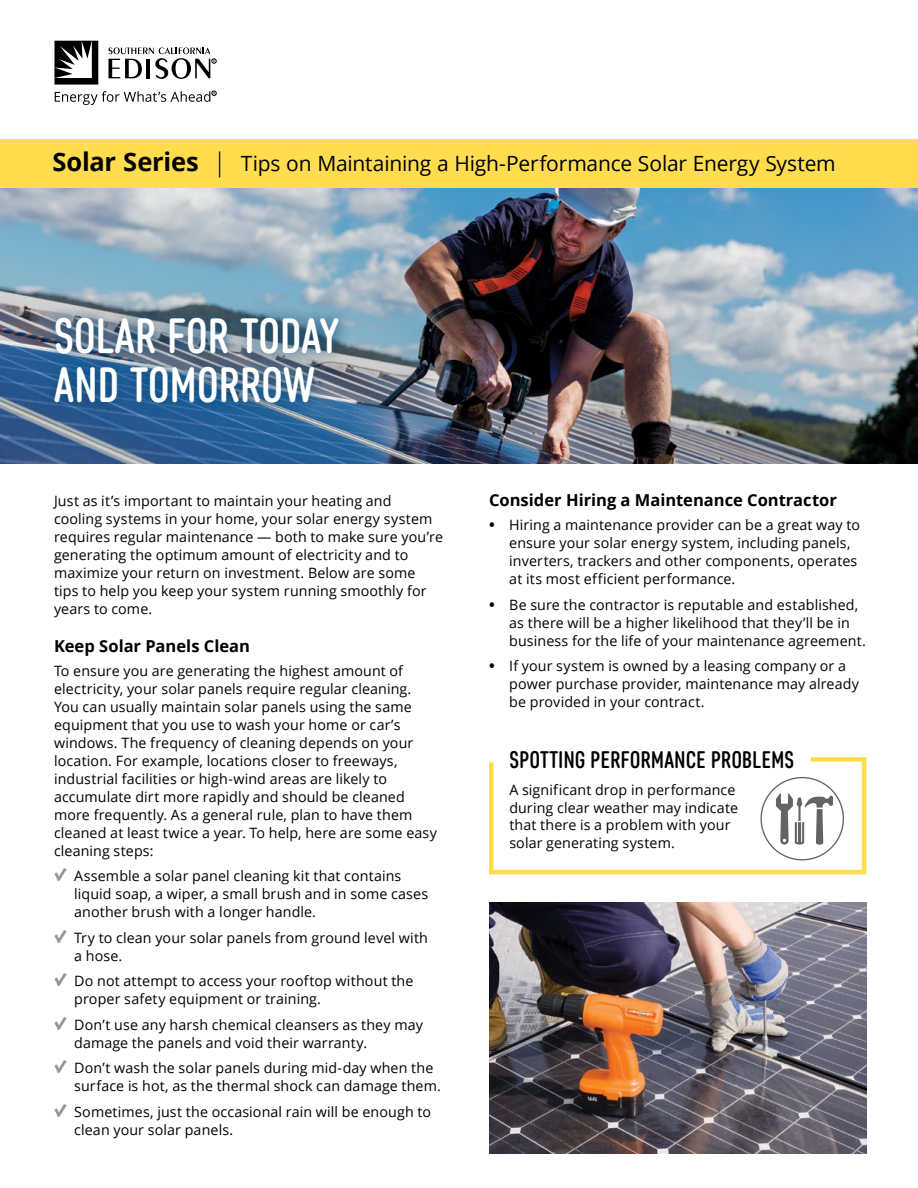
<style>
.page{position:relative;width:918px;height:1188px;background:#fff}
.page>*{position:absolute;margin:0;border:0;box-sizing:border-box;transform-origin:0 0}
.t1{font:500 49.5px/49.5px "Core Sans DS47 Cn";letter-spacing:.015em;color:#fff}
.t2{font:500 24px "Core Sans DS47 Cn";letter-spacing:.02em;color:#000}
.t3{font:21px "Open Sans";letter-spacing:-.01em;color:#000}
.t4{font:700 16.5px "Open Sans";color:#000}
.t5{font:14.25px/18px "Open Sans";letter-spacing:.01em;color:#000}
.s1{font-weight:700;font-size:25.5px}
.s2{font-weight:300;font-size:25.5px}
.s3{font-family:"Marker Felt";font-weight:100;font-size:27px;color:#939598}
.s4{font-weight:700;font-size:15px}
</style>
<div class="page">
<img style="left:0;top:188px;width:918px;height:276px">
<img style="left:41px;top:304px;width:312px;height:114px">
<div style="left:0;top:139px;width:918px;height:49px;background:#ffdd4f"></div>
<svg style="left:55px;top:41px;width:43px;height:44px"></svg>
<svg style="left:108px;top:47px;width:108px;height:32px"></svg>
<svg style="left:55px;top:91px;width:161px;height:14px"></svg>
<svg style="left:489px;top:757px;width:378px;height:118px"></svg>
<svg style="left:776px;top:794px;width:57px;height:51px"></svg>
<img style="left:489px;top:903px;width:378px;height:250px">
<p class="t3" style="left:52px;top:149px;width:785px"><span class="s1">Solar Series</span> <span class="s2">|</span> Tips on Maintaining a High-Performance Solar Energy System</p>
<p class="t1" style="left:54px;top:311px;width:287px">SOLAR FOR TODAY<br>AND TOMORROW</p>
<p class="t5" style="left:54px;top:492px;width:391px">Just as it’s important to maintain your heating and cooling systems in your home, your solar energy system requires regular maintenance — both to make sure you’re generating the optimum amount of electricity and to maximize your return on investment. Below are some tips to help you keep your system running smoothly for years to come.</p>
<h4 class="t4" style="left:54px;top:634px;width:198px">Keep Solar Panels Clean</h4>
<p class="t5" style="left:54px;top:661px;width:384px">To ensure you are generating the highest amount of electricity, your solar panels require regular cleaning.<br>You can usually maintain solar panels using the same equipment that you use to wash your home or car’s windows. The frequency of cleaning depends on your location. For example, locations closer to freeways, industrial facilities or high-wind areas are likely to accumulate dirt more rapidly and should be cleaned more frequently. As a general rule, plan to have them cleaned at least twice a year. To help, here are some easy cleaning steps:</p>
<p class="t5" style="left:54px;top:867px;width:349px"><span class="s3">√</span> Assemble a solar panel cleaning kit that contains</p>
<p class="t5" style="left:74px;top:885px;width:356px">liquid soap, a wiper, a small brush and in some cases</p>
<p class="t5" style="left:74px;top:903px;width:243px">another brush with a longer handle.</p>
<p class="t5" style="left:74px;top:928px;width:355px;text-indent:-20px"><span class="s3">√</span> Try to clean your solar panels from ground level with a hose.</p>
<p class="t5" style="left:74px;top:972px;width:341px;text-indent:-20px"><span class="s3">√</span> Do not attempt to access your rooftop without the proper safety equipment or training.</p>
<p class="t5" style="left:74px;top:1015px;width:350px;text-indent:-20px"><span class="s3">√</span> Don’t use any harsh chemical cleansers as they may damage the panels and void their warranty.</p>
<p class="t5" style="left:74px;top:1059px;width:368px;text-indent:-20px"><span class="s3">√</span> Don’t wash the solar panels during mid-day when the surface is hot, as the thermal shock can damage them.</p>
<p class="t5" style="left:74px;top:1102px;width:358px;text-indent:-20px"><span class="s3">√</span> Sometimes, just the occasional rain will be enough to clean your solar panels.</p>
<h4 class="t4" style="left:489px;top:489px;width:349px">Consider Hiring a Maintenance Contractor</h4>
<p class="t5" style="left:509px;top:516px;width:352px;text-indent:-20px"><span class="s4">•</span> Hiring a maintenance provider can be a great way to ensure your solar energy system, including panels, inverters, trackers and other components, operates at its most efficient performance.</p>
<p class="t5" style="left:509px;top:595px;width:358px;text-indent:-20px"><span class="s4">•</span> Be sure the contractor is reputable and established, as there will be a higher likelihood that they’ll be in business for the life of your maintenance agreement.</p>
<p class="t5" style="left:509px;top:657px;width:351px;text-indent:-20px"><span class="s4">•</span> If your system is owned by a leasing company or a power purchase provider, maintenance may already be provided in your contract.</p>
<h2 class="t2" style="left:510px;top:745px;width:286px">SPOTTING PERFORMANCE PROBLEMS</h2>
<p class="t5" style="left:509px;top:780px;width:230px">A significant drop in performance during clear weather may indicate that there is a problem with your solar generating system.</p>
</div>
